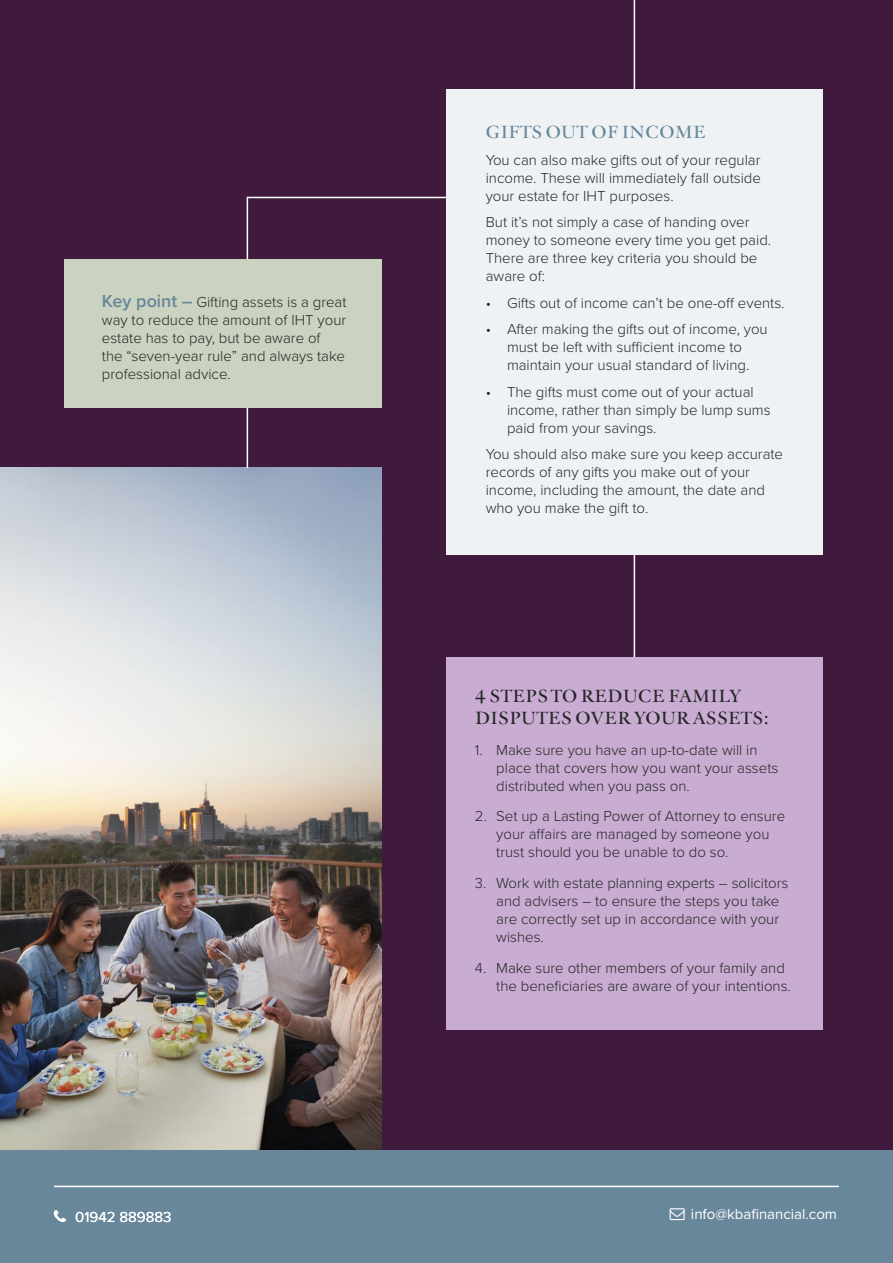
<style>
.page{position:relative;width:893px;height:1263px;background:#fff}
.page>*{position:absolute;margin:0;border:0;box-sizing:border-box;transform-origin:0 0}
.t1{font:700 18px/21.6px "Verdigris MVB Pro Big";letter-spacing:.02em;color:#252727}
.t2{font:700 18px "Verdigris MVB Pro Big";letter-spacing:.02em;color:#68879b}
.t3{font:300 15px/18px "Proxima Nova";color:#252727}
.t4{font:15px "Proxima Nova";color:#fff}
.s1{font-weight:600;font-size:18px;color:#68879b}
</style>
<div class="page">
<div style="left:0;top:0;width:893px;height:1150px;background:#3f1a3c"></div>
<img style="left:0;top:468px;width:381px;height:682px">
<hr style="left:247px;top:197px;width:221px;height:1px;background:#fff">
<hr style="left:247px;top:198px;width:1px;height:270px;background:#fff">
<hr style="left:634px;top:0;width:1px;height:665px;background:#fff">
<div style="left:0;top:1150px;width:893px;height:113px;background:#68879b"></div>
<hr style="left:54px;top:1186px;width:785px;height:1px;background:#fff">
<div style="left:446px;top:89px;width:377px;height:466px;background:#eff2f4"></div>
<div style="left:64px;top:259px;width:317px;height:148px;background:#cad2c0"></div>
<div style="left:446px;top:657px;width:377px;height:372px;background:#c9acd2"></div>
<p class="t3" style="left:102px;top:292px;width:246px"><span class="s1">Key point –</span> Gifting assets is a great way to reduce the amount of IHT your estate has to pay, but be aware of<br>the “seven-year rule” and always take professional advice.</p>
<p class="t2" style="left:486px;top:121px;width:221px">GIFTS OUT OF INCOME</p>
<p class="t3" style="left:486px;top:150px;width:277px;text-align:justify">You can also make gifts out of your regular income. These will immediately fall outside your estate for IHT purposes.</p>
<p class="t3" style="left:486px;top:212px;width:287px">But it’s not simply a case of handing over money to someone every time you get paid.<br>There are three key criteria you should be aware of:</p>
<p class="t3" style="left:486px;top:293px;width:300px">• Gifts out of income can’t be one-off events.</p>
<p class="t3" style="left:486px;top:319px;width:283px;text-align:center">• After making the gifts out of income, you must be left with sufficient income to maintain your usual standard of living.</p>
<p class="t3" style="left:507px;top:382px;width:265px;text-indent:-21px">• The gifts must come out of your actual income, rather than simply be lump sums paid from your savings.</p>
<p class="t3" style="left:486px;top:444px;width:299px">You should also make sure you keep accurate records of any gifts you make out of your income, including the amount, the date and who you make the gift to.</p>
<p class="t1" style="left:475px;top:686px;width:296px">4 STEPS TO REDUCE FAMILY<br>DISPUTES OVER YOUR ASSETS:</p>
<p class="t3" style="left:496px;top:740px;width:284px;text-indent:-21px">1. Make sure you have an up-to-date will in place that covers how you want your assets distributed when you pass on.</p>
<p class="t3" style="left:496px;top:807px;width:290px;text-indent:-21px">2. Set up a Lasting Power of Attorney to ensure your affairs are managed by someone you trust should you be unable to do so.</p>
<p class="t3" style="left:496px;top:873px;width:294px;text-indent:-21px">3. Work with estate planning experts – solicitors and advisers – to ensure the steps you take are correctly set up in accordance with your wishes.</p>
<p class="t3" style="left:496px;top:958px;width:296px;text-indent:-21px">4. Make sure other members of your family and the beneficiaries are aware of your intentions.</p>
<p class="t4" style="left:75px;top:1206px;width:98px">01942 889883</p>
<p class="t4" style="left:691px;top:1203px;width:148px">info@kbafinancial.com</p>
</div>
